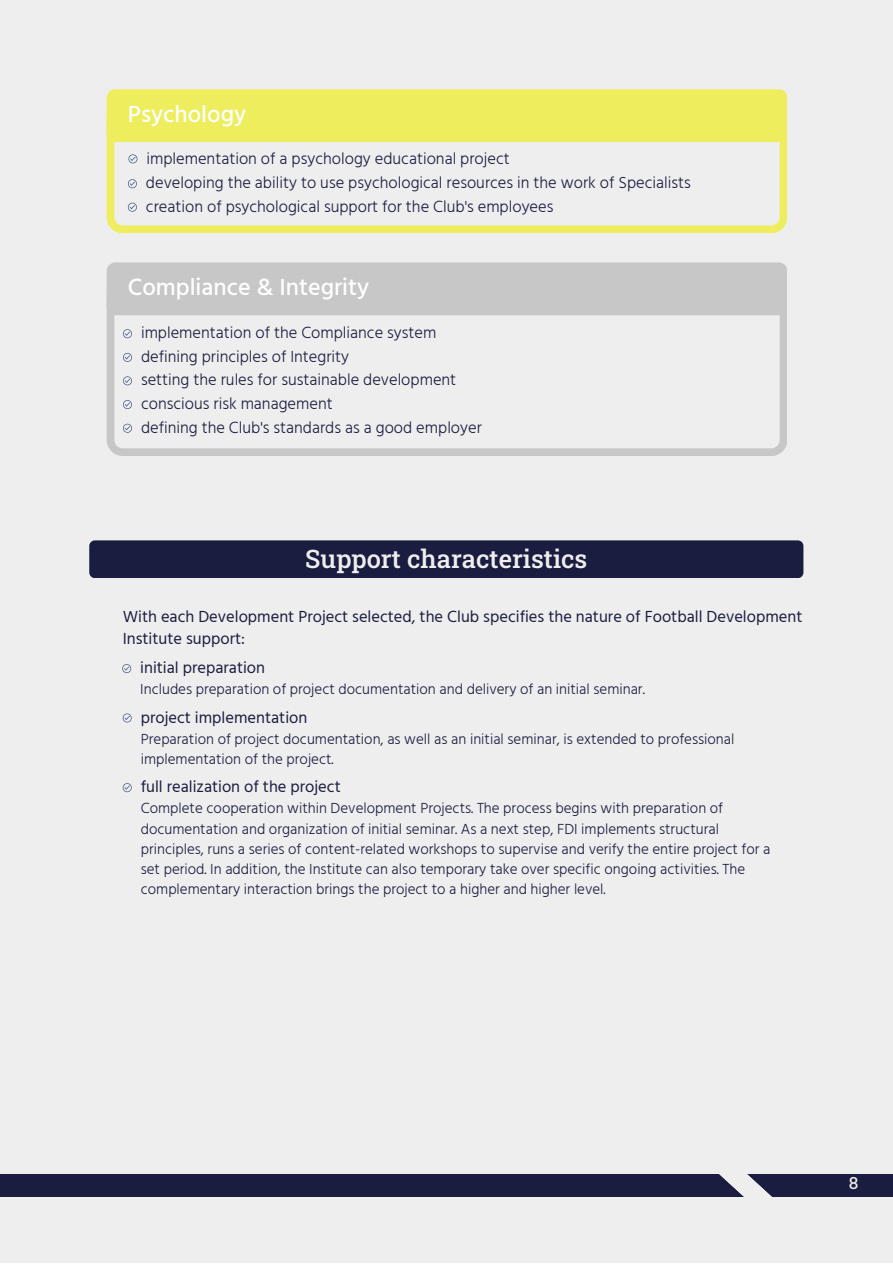
<style>
.page{position:relative;width:893px;height:1264px;background:#fff}
.page>*{position:absolute;margin:0;border:0;box-sizing:border-box;transform-origin:0 0}
.t1{font:500 25.5px "Roboto Slab";color:#eee}
.t2{font:500 24px "Hind Madurai";color:#fff}
.t3{font:500 18px "Hind Madurai";color:#eee}
.t4{font:300 16.5px/23.5px "Hind Madurai";color:#1a1c40}
.t5{font:16.5px/22.5px "Hind Madurai";color:#1a1c40}
.t6{font:300 15px/20.2px "Hind Madurai";color:#1a1c40}
</style>
<div class="page">
<div style="left:0;top:0;width:892px;height:1262px;background:#eee"></div>
<svg style="left:107px;top:136px;width:680px;height:97px"></svg>
<div style="left:107px;top:89px;width:680px;height:53px;background:#eded5e;border-radius:9px"></div>
<svg style="left:128px;top:179px;width:9px;height:9px"></svg>
<svg style="left:128px;top:203px;width:9px;height:9px"></svg>
<svg style="left:128px;top:154px;width:9px;height:9px"></svg>
<svg style="left:107px;top:309px;width:680px;height:146px"></svg>
<div style="left:107px;top:262px;width:680px;height:53px;background:#c7c7c7;border-radius:9px"></div>
<svg style="left:123px;top:353px;width:9px;height:9px"></svg>
<svg style="left:123px;top:376px;width:9px;height:9px"></svg>
<svg style="left:123px;top:400px;width:9px;height:9px"></svg>
<svg style="left:123px;top:424px;width:9px;height:9px"></svg>
<svg style="left:123px;top:329px;width:9px;height:9px"></svg>
<div style="left:89px;top:540px;width:714px;height:38px;background:#1a1c40;border-radius:6px"></div>
<svg style="left:122px;top:664px;width:9px;height:9px"></svg>
<svg style="left:123px;top:713px;width:9px;height:9px"></svg>
<svg style="left:123px;top:783px;width:9px;height:9px"></svg>
<div style="left:0;top:1174px;width:892px;height:22px;background:#1a1c40"></div>
<svg style="left:715px;top:1174px;width:58px;height:23px"></svg>
<h2 class="t2" style="left:128px;top:98px;width:120px">Psychology</h2>
<p class="t4" style="left:146px;top:147px;width:365px">implementation of a psychology educational project</p>
<p class="t4" style="left:146px;top:172px;width:546px">developing the ability to use psychological resources in the work of Specialists creation of psychological support for the Club's employees</p>
<h2 class="t2" style="left:128px;top:271px;width:243px">Compliance &amp; Integrity</h2>
<p class="t4" style="left:141px;top:322px;width:297px">implementation of the Compliance system</p>
<p class="t4" style="left:141px;top:345px;width:342px">defining principles of Integrity<br>setting the rules for sustainable development conscious risk management<br>defining the Club's standards as a good employer</p>
<h1 class="t1" style="left:305px;top:541px;width:283px">Support characteristics</h1>
<p class="t5" style="left:123px;top:605px;width:681px">With each Development Project selected, the Club specifies the nature of Football Development<br>Institute support:</p>
<p class="t5" style="left:140px;top:657px;width:126px">initial preparation</p>
<p class="t6" style="left:140px;top:679px;width:506px">Includes preparation of project documentation and delivery of an initial seminar.</p>
<p class="t5" style="left:141px;top:706px;width:168px">project implementation</p>
<p class="t6" style="left:141px;top:729px;width:595px">Preparation of project documentation, as well as an initial seminar, is extended to professional implementation of the project.</p>
<p class="t5" style="left:141px;top:776px;width:201px">full realization of the project</p>
<p class="t6" style="left:141px;top:798px;width:631px">Complete cooperation within Development Projects. The process begins with preparation of documentation and organization of initial seminar. As a next step, FDI implements structural principles, runs a series of content-related workshops to supervise and verify the entire project for a set period. In addition, the Institute can also temporary take over specific ongoing activities. The complementary interaction brings the project to a higher and higher level.</p>
<p class="t3" style="left:848px;top:1171px;width:11px">8</p>
</div>
